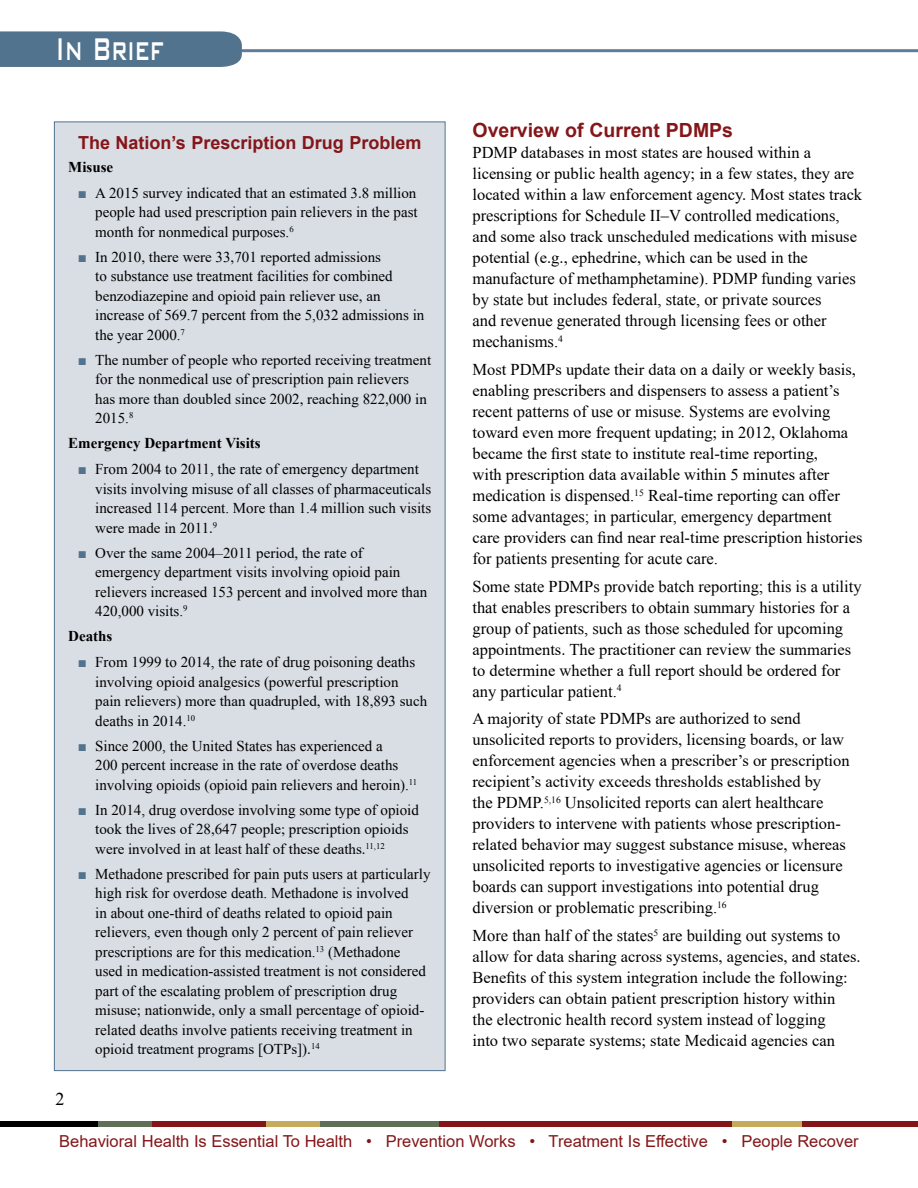
<style>
.page{position:relative;width:918px;height:1188px;background:#fff}
.page>*{position:absolute;margin:0;border:0;box-sizing:border-box;transform-origin:0 0}
.t1{font:500 42px "Bank Gothic BT";color:#fff;scale:.59 1}
.t2{font:700 19.5px "Arial";color:#841619}
.t3{font:700 18px "Arial";color:#841619}
.t4{font:18px "Times New Roman";color:#000}
.t5{font:16.5px/21px "Times New Roman";color:#000}
.t6{font:16.5px/21px "Times New Roman";color:#000}
.t7{font:16.5px "Arial";color:#841619}
.t8{font:15px/19.5px "Times New Roman";color:#000}
.t9{font:15px/19.5px "Times New Roman";color:#000}
.t10{font:700 15px "Times New Roman";color:#000}
.s1{color:#52738d}
.s2{font-style:inherit}
</style>
<div class="page">
<hr style="left:235px;top:49px;width:683px;height:3px;background:#5f7d96">
<div style="left:732px;top:1121px;width:71px;height:5px;background:#c6ab5c"></div>
<div style="left:320px;top:1121px;width:119px;height:5px;background:#616f57"></div>
<div style="left:439px;top:1121px;width:293px;height:5px;background:#841619"></div>
<div style="left:0;top:1121px;width:102px;height:5px;background:#000"></div>
<div style="left:144px;top:1121px;width:122px;height:5px;background:#841619"></div>
<div style="left:99px;top:1121px;width:53px;height:5px;background:#616f57"></div>
<div style="left:266px;top:1121px;width:54px;height:5px;background:#c6ab5c"></div>
<div style="left:803px;top:1121px;width:115px;height:5px;background:#841619"></div>
<div style="left:0;top:31px;width:242px;height:36px;background:#52738d"></div>
<div style="left:54px;top:122px;width:391px;height:949px;background:#d9dee5"></div>
<h1 class="t1" style="left:56px;top:26px;width:184px">In Brief</h1>
<p class="t3" style="left:78px;top:131px;width:345px">The Nation’s Prescription Drug Problem</p>
<p class="t10" style="left:68px;top:156px;width:46px">Misuse</p>
<p class="t8" style="left:95px;top:183px;width:324px;text-align:justify;text-indent:-17px"><span class="s1">■</span> <span class="s2">A 2015 survey indicated that an estimated 3.8 million </span>people had used prescription pain relievers in the past month for nonmedical purposes.<sup>6</sup></p>
<p class="t8" style="left:95px;top:247px;width:299px;text-indent:-17px"><span class="s1">■</span> <span class="s2">In 2010, there were 33,701 reported admissions </span>to substance use treatment facilities for combined</p>
<p class="t9" style="left:95px;top:285px;width:287px">benzodiazepine and opioid pain reliever use, an</p>
<p class="t8" style="left:95px;top:305px;width:331px">increase of 569.7 percent from the 5,032 admissions in the year 2000.<sup>7</sup></p>
<p class="t9" style="left:78px;top:349px;width:355px;text-align:center"><span class="s1">■</span> The number of people who reported receiving treatment <span class="s2">for the nonmedical use of prescription pain relievers</span></p>
<p class="t9" style="left:95px;top:388px;width:333px">has more than doubled since 2002, reaching 822,000 in<br><span class="s2">2015.</span><sup>8</sup></p>
<p class="t10" style="left:68px;top:433px;width:194px">Emergency Department Visits</p>
<p class="t8" style="left:95px;top:459px;width:338px;text-indent:-17px"><span class="s1">■</span> From 2004 to 2011, the rate of emergency department visits involving misuse of all classes of pharmaceuticals increased 114 percent. More than 1.4 million such visits <span class="s2">were made in 2011.</span><sup>9</sup></p>
<p class="t8" style="left:95px;top:543px;width:334px;text-indent:-17px"><span class="s1">■</span> <span class="s2">Over the same 2004–2011 period, the rate of </span>emergency department visits involving opioid pain relievers increased 153 percent and involved more than 420,000 visits.<sup>9</sup></p>
<p class="t10" style="left:68px;top:626px;width:46px">Deaths</p>
<p class="t9" style="left:95px;top:652px;width:334px;text-indent:-17px"><span class="s1">■</span> <span class="s2">From 1999 to 2014, the rate of drug poisoning deaths </span>involving opioid analgesics (powerful prescription pain relievers) more than quadrupled, with 18,893 such <span class="s2">deaths in 2014.</span><sup>10</sup></p>
<p class="t8" style="left:95px;top:736px;width:324px;text-indent:-17px"><span class="s1">■</span> Since 2000, the United States has experienced a<br>200 percent increase in the rate of overdose deaths involving opioids (opioid pain relievers and heroin).<sup>11</sup></p>
<p class="t9" style="left:95px;top:799px;width:325px;text-indent:-17px"><span class="s1">■</span> <span class="s2">In 2014, drug overdose involving some type of opioid </span>took the lives of 28,647 people; prescription opioids were involved in at least half of these deaths.<sup>11,12</sup></p>
<p class="t8" style="left:95px;top:864px;width:337px;text-indent:-17px"><span class="s1">■</span> Methadone prescribed for pain puts users at particularly high risk for overdose death. Methadone is involved<br>in about one-third of deaths related to opioid pain relievers, even though only 2 percent of pain reliever prescriptions are for this medication.<sup>13</sup> (Methadone used in medication-assisted treatment is not considered part of the escalating problem of prescription drug</p>
<p class="t9" style="left:95px;top:1000px;width:331px">misuse; nationwide, only a small percentage of opioid-</p>
<p class="t8" style="left:95px;top:1020px;width:319px">related deaths involve patients receiving treatment in <span class="s2">opioid treatment programs [OTPs]).</span><sup>14</sup></p>
<p class="t4" style="left:56px;top:1087px;width:10px">2</p>
<p class="t2" style="left:472px;top:117px;width:262px">Overview of Current PDMPs</p>
<p class="t5" style="left:472px;top:142px;width:391px">PDMP databases in most states are housed within a licensing or public health agency; in a few states, they are located within a law enforcement agency. Most states track</p>
<p class="t6" style="left:472px;top:205px;width:369px">prescriptions for Schedule II–V controlled medications,</p>
<p class="t5" style="left:472px;top:226px;width:386px">and some also track unscheduled medications with misuse potential (e.g., ephedrine, which can be used in the</p>
<p class="t6" style="left:472px;top:268px;width:385px">manufacture of methamphetamine). PDMP funding varies by state but includes federal, state, or private sources<br>and revenue generated through licensing fees or other mechanisms.<sup>4</sup></p>
<p class="t5" style="left:472px;top:358px;width:385px">Most PDMPs update their data on a daily or weekly basis, enabling prescribers and dispensers to assess a patient’s</p>
<p class="t6" style="left:472px;top:401px;width:359px">recent patterns of use or misuse. Systems are evolving</p>
<p class="t5" style="left:472px;top:421px;width:377px">toward even more frequent updating; in 2012, Oklahoma became the first state to institute real-time reporting, with prescription data available within 5 minutes after <span class="s2">medication is dispensed.</span><sup>15</sup> Real-time reporting can offer <span class="s2">some advantages; in particular, emergency department</span></p>
<p class="t5" style="left:472px;top:526px;width:391px">care providers can find near real-time prescription histories</p>
<p class="t6" style="left:472px;top:544px;width:391px;line-height:27.8px">for patients presenting for acute care.<br>Some state PDMPs provide batch reporting; this is a utility</p>
<p class="t6" style="left:472px;top:596px;width:379px">that enables prescribers to obtain summary histories for a group of patients, such as those scheduled for upcoming</p>
<p class="t5" style="left:472px;top:638px;width:380px">appointments. The practitioner can review the summaries to determine whether a full report should be ordered for <span class="s2">any particular patient.</span><sup>4</sup></p>
<p class="t5" style="left:472px;top:708px;width:379px">A majority of state PDMPs are authorized to send unsolicited reports to providers, licensing boards, or law enforcement agencies when a prescriber’s or prescription recipient’s activity exceeds thresholds established by<br><span class="s2">the PDMP.</span><sup>5,16</sup> <span class="s2">Unsolicited reports can alert healthcare </span>providers to intervene with patients whose prescription&shy;related behavior may suggest substance misuse, whereas</p>
<p class="t6" style="left:472px;top:855px;width:372px">unsolicited reports to investigative agencies or licensure boards can support investigations into potential drug diversion or problematic prescribing.<sup>16</sup></p>
<p class="t5" style="left:472px;top:925px;width:390px"><span class="s2">More than half of the states</span><sup>5</sup> <span class="s2">are building out systems to </span>allow for data sharing across systems, agencies, and states.<br>Benefits of this system integration include the following: providers can obtain patient prescription history within</p>
<p class="t6" style="left:473px;top:1009px;width:355px">the electronic health record system instead of logging</p>
<p class="t5" style="left:473px;top:1030px;width:364px">into two separate systems; state Medicaid agencies can</p>
<p class="t7" style="left:59px;top:1130px;width:801px">Behavioral Health Is Essential To Health • Prevention Works • Treatment Is Effective • People Recover</p>
</div>
